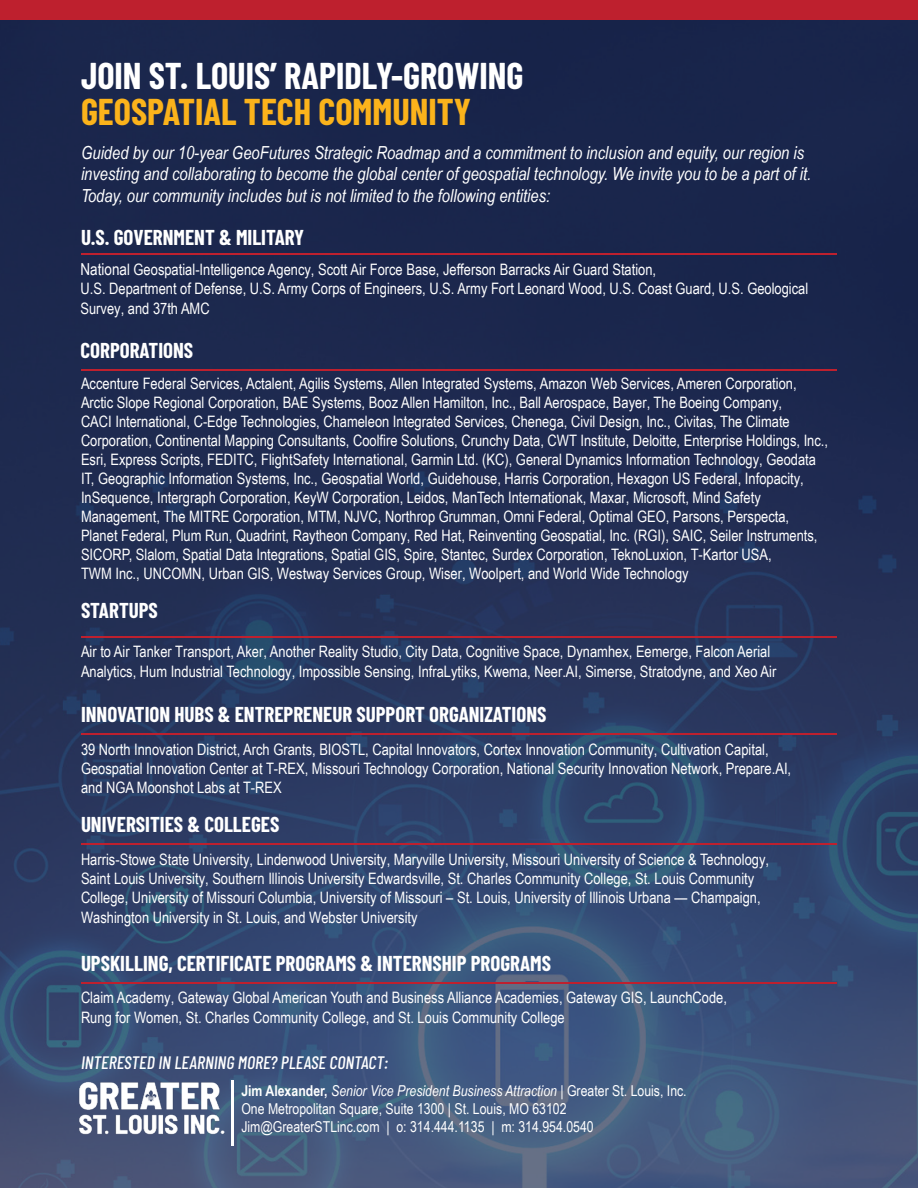
<style>
.page{position:relative;width:918px;height:1188px;background:#fff}
.page>*{position:absolute;margin:0;border:0;box-sizing:border-box;transform-origin:0 0}
.t1{font:700 36.45px/36.5px "Barlow Condensed";color:#fff}
.Paragraph_Style_1{font:700 21px "Barlow Condensed";color:#fff}
.t2{font:italic 18px/21.6px "Arial Narrow";color:#fff}
.Paragraph_Style_1-2{font:italic 500 18px "Barlow Condensed";color:#fff}
.Paragraph_Style_1-3{font:15.75px/18.9px "Arial Narrow";color:#fff}
.t3{font:15px/18px "Arial Narrow";color:#fff}
.s1{color:#fbb31b}
.s2{font-size:16.5px}
.s3{font-weight:700}
.s4{font-style:italic}
</style>
<div class="page">
<img style="left:0;top:19px;width:918px;height:1169px">
<hr style="left:81px;top:369px;width:756px;height:1px;background:#be202e">
<hr style="left:81px;top:636px;width:756px;height:2px;background:#be202e">
<hr style="left:81px;top:733px;width:756px;height:2px;background:#be202e">
<hr style="left:81px;top:843px;width:756px;height:2px;background:#be202e">
<hr style="left:81px;top:982px;width:756px;height:2px;background:#be202e">
<hr style="left:81px;top:253px;width:756px;height:2px;background:#be202e">
<div style="left:0;top:0;width:918px;height:19px;background:#be202e"></div>
<img style="left:78px;top:1080px;width:147px;height:55px">
<hr style="left:231px;top:1080px;width:2px;height:65px;background:#fff">
<p class="t1" style="left:81px;top:55px;width:444px">JOIN ST. LOUIS’ RAPIDLY-GROWING<br><span class="s1">GEOSPATIAL TECH COMMUNITY</span></p>
<p class="t2" style="left:81px;top:141px;width:732px">Guided by our 10-year GeoFutures Strategic Roadmap and a commitment to inclusion and equity, our region is investing and collaborating to become the global center of geospatial technology. We invite you to be a part of it.<br>Today, our community includes but is not limited to the following entities:</p>
<p class="Paragraph_Style_1" style="left:81px;top:222px;width:225px">U.S. GOVERNMENT &amp; MILITARY</p>
<p class="Paragraph_Style_1-3" style="left:81px;top:259px;width:729px;line-height:19.4px"><span class="s2">Nationa</span>l Geospatial-Intelligence Agency, Scott Air Force Base, Jefferson Barracks Air Guard Station,<br>U.S. Department of Defense, U.S. Army Corps of Engineers, U.S. Army Fort Leonard Wood, U.S. Coast Guard, U.S. Geological<br>Survey, and 37th AMC</p>
<p class="Paragraph_Style_1" style="left:81px;top:336px;width:114px">CORPORATIONS</p>
<p class="Paragraph_Style_1-3" style="left:81px;top:374px;width:749px">Accenture Federal Services, Actalent, Agilis Systems, Allen Integrated Systems, Amazon Web Services, Ameren Corporation, Arctic Slope Regional Corporation, BAE Systems, Booz Allen Hamilton, Inc., Ball Aerospace, Bayer, The Boeing Company,<br>CACI International, C-Edge Technologies, Chameleon Integrated Services, Chenega, Civil Design, Inc., Civitas, The Climate Corporation, Continental Mapping Consultants, Coolfire Solutions, Crunchy Data, CWT Institute, Deloitte, Enterprise Holdings, Inc., Esri, Express Scripts, FEDITC, FlightSafety International, Garmin Ltd. (KC), General Dynamics Information Technology, Geodata IT, Geographic Information Systems, Inc., Geospatial World, Guidehouse, Harris Corporation, Hexagon US Federal, Infopacity, InSequence, Intergraph Corporation, KeyW Corporation, Leidos, ManTech Internationak, Maxar, Microsoft, Mind Safety Management, The MITRE Corporation, MTM, NJVC, Northrop Grumman, Omni Federal, Optimal GEO, Parsons, Perspecta, Planet Federal, Plum Run, Quadrint, Raytheon Company, Red Hat, Reinventing Geospatial, Inc. (RGI), SAIC, Seiler Instruments, SICORP, Slalom, Spatial Data Integrations, Spatial GIS, Spire, Stantec, Surdex Corporation, TeknoLuxion, T-Kartor USA,<br>TWM Inc., UNCOMN, Urban GIS, Westway Services Group, Wiser, Woolpert, and World Wide Technology</p>
<p class="Paragraph_Style_1" style="left:81px;top:596px;width:78px">STARTUPS</p>
<p class="Paragraph_Style_1-3" style="left:81px;top:642px;width:697px;line-height:19.5px">Air to Air Tanker Transport, Aker, Another Reality Studio, City Data, Cognitive Space, Dynamhex, Eemerge, Falcon Aerial<br>Analytics, Hum Industrial Technology, Impossible Sensing, InfraLytiks, Kwema, Neer.AI, Simerse, Stratodyne, and Xeo Air</p>
<p class="Paragraph_Style_1" style="left:81px;top:700px;width:467px">INNOVATION HUBS &amp; ENTREPRENEUR SUPPORT ORGANIZATIONS</p>
<p class="Paragraph_Style_1-3" style="left:81px;top:739px;width:712px">39 North Innovation District, Arch Grants, BIOSTL, Capital Innovators, Cortex Innovation Community, Cultivation Capital,<br>Geospatial Innovation Center at T-REX, Missouri Technology Corporation, National Security Innovation Network, Prepare.AI, and NGA Moonshot Labs at T-REX</p>
<p class="Paragraph_Style_1" style="left:81px;top:809px;width:200px">UNIVERSITIES &amp; COLLEGES</p>
<p class="Paragraph_Style_1-3" style="left:81px;top:850px;width:690px">Harris-Stowe State University, Lindenwood University, Maryville University, Missouri University of Science &amp; Technology, Saint Louis University, Southern Illinois University Edwardsville, St. Charles Community College, St. Louis Community College, University of Missouri Columbia, University of Missouri – St. Louis, University of Illinois Urbana — Champaign, Washington University in St. Louis, and Webster University</p>
<p class="Paragraph_Style_1" style="left:81px;top:948px;width:472px">UPSKILLING, CERTIFICATE PROGRAMS &amp; INTERNSHIP PROGRAMS</p>
<p class="Paragraph_Style_1-3" style="left:81px;top:987px;width:648px;line-height:19.5px">Claim Academy, Gateway Global American Youth and Business Alliance Academies, Gateway GIS, LaunchCode,<br>Rung for Women, St. Charles Community College, and St. Louis Community College</p>
<p class="Paragraph_Style_1-2" style="left:81px;top:1050px;width:309px">INTERESTED IN LEARNING MORE? PLEASE CONTACT:</p>
<p class="t3" style="left:241px;top:1081px;width:447px"><span class="s3">Jim Alexander,</span> <span class="s4">Senior Vice President Business Attraction</span> | Greater St. Louis, Inc.<br>One Metropolitan Square, Suite 1300 | St. Louis, MO 63102<br>Jim@GreaterSTLinc.com | o: 314.444.1135 | m: 314.954.0540</p>
</div>
